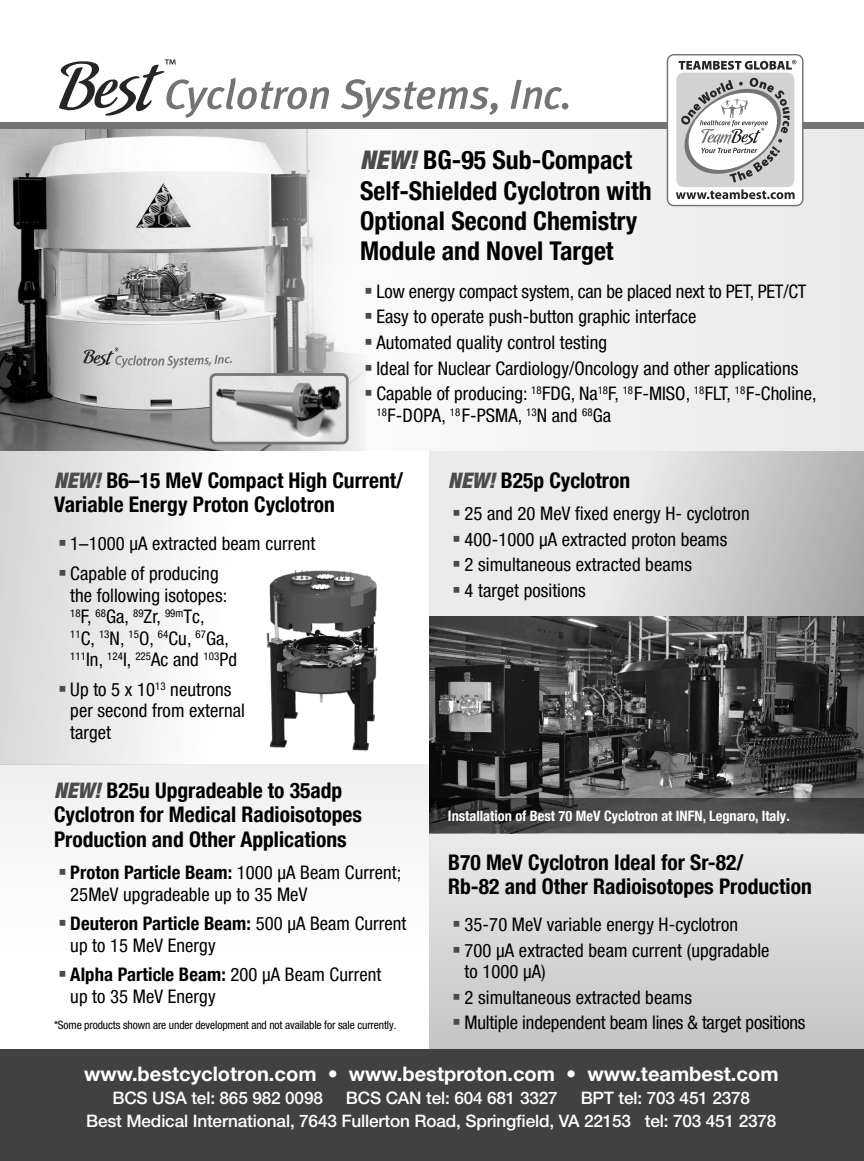
<style>
.page{position:relative;width:864px;height:1161px;background:#fff}
.page>*{position:absolute;margin:0;border:0;box-sizing:border-box;transform-origin:0 0}
.t1{font:700 condensed 25.8px/30.2px "Helvetica Neue LT Pro";color:#000}
.t2{font:700 condensed 21.6px/24.5px "Helvetica Neue LT Pro";color:#000}
.t3{font:700 20.1px "Helvetica Neue LT Pro";color:#fff}
.t4{font:condensed 18.6px/25.7px "Helvetica Neue LT Pro";letter-spacing:.005em;color:#000}
.t5{font:500 17.25px/23px "Helvetica Neue LT Pro";letter-spacing:-.01em;color:#fff}
.t6{font:700 condensed 14.4px "Helvetica Neue LT Pro";color:#fff}
.t7{font:condensed 11.55px "Helvetica Neue LT Pro";letter-spacing:-.01em;color:#000}
.t8{font:condensed 10.95px "Helvetica Neue LT Pro";letter-spacing:.005em;color:#000}
.s1{font-weight:900;font-style:italic;color:#4b4b4b}
.s2{font-size:18.6px}
.s3{font-weight:700}
</style>
<div class="page">
<div style="left:0;top:764px;width:429px;height:348px;background:#fbfbfb"></div>
<div style="left:0;top:451px;width:429px;height:313px;background:linear-gradient(to right,#dfdfdf,#fff)"></div>
<svg style="left:429px;top:451px;width:435px;height:166px;background:#d7d7d7"></svg>
<svg style="left:429px;top:833px;width:435px;height:216px;background:#d7d7d7"></svg>
<img style="left:429px;top:617px;width:435px;height:182px">
<svg style="left:429px;top:799px;width:435px;height:34px;background:#454545"></svg>
<img style="left:0;top:129px;width:248px;height:322px">
<svg style="left:248px;top:129px;width:616px;height:322px;fill:#f2f2f2"></svg>
<div style="left:0;top:1049px;width:864px;height:112px;background:#414141"></div>
<svg style="left:59px;top:59px;width:270px;height:59px"></svg>
<svg style="left:341px;top:79px;width:157px;height:39px"></svg>
<svg style="left:511px;top:80px;width:57px;height:29px"></svg>
<img style="left:211px;top:377px;width:134px;height:66px">
<div style="left:210px;top:373px;width:139px;height:71px;border:3px solid #747474;border-radius:5px"></div>
<div style="left:0;top:123px;width:864px;height:6px;background:#747474"></div>
<svg style="left:668px;top:56px;width:135px;height:149px"></svg>
<div style="left:667px;top:54px;width:137px;height:152px;border:1px solid #737373;border-radius:6px"></div>
<img style="left:261px;top:565px;width:121px;height:193px">
<svg style="left:366px;top:288px;width:5px;height:6px"></svg>
<svg style="left:366px;top:313px;width:5px;height:6px"></svg>
<svg style="left:366px;top:339px;width:5px;height:6px"></svg>
<svg style="left:366px;top:365px;width:5px;height:5px"></svg>
<svg style="left:366px;top:390px;width:5px;height:6px"></svg>
<svg style="left:454px;top:510px;width:6px;height:6px"></svg>
<svg style="left:454px;top:536px;width:6px;height:5px"></svg>
<svg style="left:454px;top:561px;width:6px;height:6px"></svg>
<svg style="left:454px;top:587px;width:6px;height:6px"></svg>
<svg style="left:60px;top:540px;width:5px;height:6px"></svg>
<svg style="left:60px;top:570px;width:5px;height:6px"></svg>
<svg style="left:60px;top:686px;width:5px;height:6px"></svg>
<svg style="left:454px;top:921px;width:6px;height:6px"></svg>
<svg style="left:454px;top:947px;width:6px;height:5px"></svg>
<svg style="left:454px;top:994px;width:6px;height:6px"></svg>
<svg style="left:454px;top:1019px;width:6px;height:6px"></svg>
<h1 class="t1" style="left:360px;top:145px;width:293px"><span class="s1">NEW!</span> BG-95 Sub-Compact<br>Self-Shielded Cyclotron with<br>Optional Second Chemistry<br>Module and Novel Target</h1>
<p class="t4" style="left:376px;top:278px;width:442px">Low energy compact system, can be placed next to PET, PET/CT Easy to operate push-button graphic interface<br>Automated quality control testing<br>Ideal for Nuclear Cardiology/Oncology and other applications Capable of producing: <sup>18</sup>FDG, Na<sup>18</sup>F, <sup>18</sup>F-MISO, <sup>18</sup>FLT, <sup>18</sup>F-Choline,</p>
<p class="t4" style="left:376px;top:402px;width:236px"><sup>18</sup>F-DOPA, <sup>18</sup> F-PSMA, <sup>13</sup>N and <sup>68</sup>Ga</p>
<p class="t2" style="left:54px;top:468px;width:351px"><span class="s1">NEW!</span> B6–15 MeV Compact High Current/<br>Variable Energy Proton Cyclotron</p>
<p class="t4" style="left:70px;top:529px;width:247px;line-height:29.7px">1–1000 µA extracted beam current<br>Capable of producing</p>
<p class="t4" style="left:70px;top:584px;width:160px;line-height:21.5px">the following isotopes:<br><sup>18</sup>F, <sup>68</sup>Ga, <sup>89</sup>Zr, <sup>99m</sup>Tc,<br><sup>11</sup>C, <sup>13</sup>N, <sup>15</sup>O, <sup>64</sup>Cu, <sup>67</sup>Ga,</p>
<p class="t8" style="left:70px;top:650px;width:168px">111<span class="s2">In,</span> 124<span class="s2">I,</span> 225<span class="s2">Ac and</span> 103<span class="s2">Pd</span></p>
<p class="t4" style="left:70px;top:678px;width:176px;line-height:21.6px">Up to 5 x 10<sup>13</sup> neutrons per second from external target</p>
<p class="t2" style="left:54px;top:778px;width:310px"><span class="s1">NEW!</span> B25u Upgradeable to 35adp<br>Cyclotron for Medical Radioisotopes<br>Production and Other Applications</p>
<p class="t4" style="left:70px;top:862px;width:332px;line-height:21.6px"><span class="s3">Proton Particle Beam:</span> 1000 µA Beam Current;<br>25MeV upgradeable up to 35 MeV</p>
<p class="t4" style="left:70px;top:913px;width:338px;line-height:21.6px"><span class="s3">Deuteron Particle Beam:</span> 500 µA Beam Current up to 15 MeV Energy</p>
<p class="t4" style="left:70px;top:964px;width:313px;line-height:21.6px"><span class="s3">Alpha Particle Beam:</span> 200 µA Beam Current up to 35 MeV Energy</p>
<p class="t7" style="left:54px;top:1018px;width:344px">*Some products shown are under development and not available for sale currently.</p>
<p class="t2" style="left:448px;top:468px;width:183px"><span class="s1">NEW!</span> B25p Cyclotron</p>
<p class="t4" style="left:465px;top:500px;width:287px">25 and 20 MeV fixed energy H- cyclotron<br>400-1000 µA extracted proton beams<br>2 simultaneous extracted beams<br>4 target positions</p>
<p class="t6" style="left:448px;top:807px;width:343px">Installation of Best 70 MeV Cyclotron at INFN, Legnaro, Italy.</p>
<p class="t2" style="left:448px;top:850px;width:365px">B70 MeV Cyclotron Ideal for Sr-82/<br>Rb-82 and Other Radioisotopes Production</p>
<p class="t4" style="left:465px;top:911px;width:307px">35-70 MeV variable energy H-cyclotron<br>700 µA extracted beam current (upgradable</p>
<p class="t4" style="left:465px;top:959px;width:343px">to 1000 µA)<br>2 simultaneous extracted beams<br>Multiple independent beam lines &amp; target positions</p>
<p class="t3" style="left:84px;top:1062px;width:696px">www.bestcyclotron.com • www.bestproton.com • www.teambest.com</p>
<p class="t5" style="left:112px;top:1086px;width:212px">BCS USA tel: 865 982 0098</p>
<p class="t5" style="left:346px;top:1086px;width:213px">BCS CAN tel: 604 681 3327</p>
<p class="t5" style="left:86px;top:1086px;width:692px;text-indent:495px">BPT tel: 703 451 2378<br>Best Medical International, 7643 Fullerton Road, Springfield, VA 22153 tel: 703 451 2378</p>
</div>
